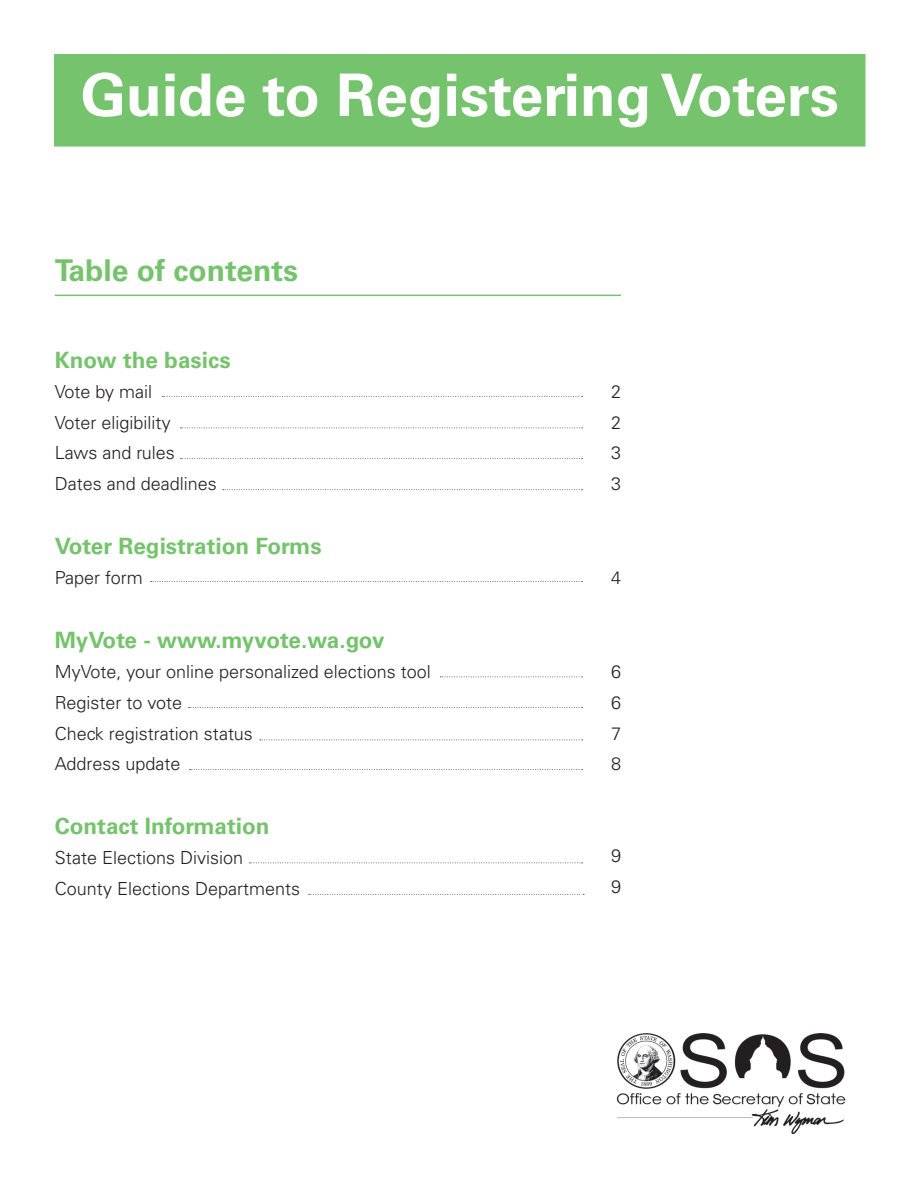
<style>
.page{position:relative;width:918px;height:1188px;background:#fff}
.page>*{position:absolute;margin:0;border:0;box-sizing:border-box;transform-origin:0 0}
.t1{font:700 58.5px "Univers LT Std";color:#fff}
.t2{font:700 30px "Univers LT Std";color:#75c36c}
.t3{font:700 22.5px "Univers LT Std";color:#75c36c}
.t4{font:700 22.5px "Univers LT Std";letter-spacing:-.02em;color:#75c36c}
.t5{font:300 18px "Univers LT Std";color:#231f20}
</style>
<div class="page">
<div style="left:55px;top:55px;width:810px;height:91px;background:#75c36c"></div>
<div style="left:54px;top:54px;width:812px;height:93px;border:2px solid #75c36c"></div>
<hr style="left:55px;top:295px;width:566px;height:1px;background:#75c36c">
<svg style="left:162px;top:396px;width:421px;height:1px"></svg>
<svg style="left:180px;top:428px;width:403px;height:1px"></svg>
<svg style="left:180px;top:458px;width:403px;height:1px"></svg>
<svg style="left:223px;top:489px;width:360px;height:1px"></svg>
<svg style="left:151px;top:581px;width:432px;height:1px"></svg>
<svg style="left:440px;top:676px;width:143px;height:1px"></svg>
<svg style="left:188px;top:707px;width:395px;height:1px"></svg>
<svg style="left:260px;top:740px;width:323px;height:1px"></svg>
<svg style="left:189px;top:769px;width:394px;height:1px"></svg>
<img style="left:616px;top:1033px;width:230px;height:101px">
<svg style="left:249px;top:862px;width:334px;height:1px"></svg>
<svg style="left:309px;top:894px;width:275px;height:1px"></svg>
<p class="t1" style="left:81px;top:61px;width:760px">Guide to Registering Voters</p>
<p class="t2" style="left:55px;top:253px;width:245px">Table of contents</p>
<p class="t3" style="left:55px;top:347px;width:177px">Know the basics</p>
<p class="t5" style="left:55px;top:381px;width:99px">Vote by mail</p>
<p class="t5" style="left:55px;top:412px;width:118px">Voter eligibility</p>
<p class="t5" style="left:55px;top:442px;width:122px">Laws and rules</p>
<p class="t5" style="left:55px;top:473px;width:164px">Dates and deadlines</p>
<p class="t3" style="left:55px;top:533px;width:268px">Voter Registration Forms</p>
<p class="t5" style="left:55px;top:567px;width:90px">Paper form</p>
<p class="t4" style="left:55px;top:627px;width:332px">MyVote - www.myvote.wa.gov</p>
<p class="t5" style="left:55px;top:661px;width:378px">MyVote, your online personalized elections tool</p>
<p class="t5" style="left:55px;top:692px;width:129px">Register to vote</p>
<p class="t5" style="left:55px;top:722px;width:200px">Check registration status</p>
<p class="t5" style="left:55px;top:753px;width:127px">Address update</p>
<p class="t3" style="left:55px;top:813px;width:216px">Contact Information</p>
<p class="t5" style="left:55px;top:847px;width:190px">State Elections Division</p>
<p class="t5" style="left:55px;top:878px;width:247px">County Elections Departments</p>
<p class="t5" style="left:611px;top:381px;width:12px">2</p>
<p class="t5" style="left:611px;top:412px;width:12px">2</p>
<p class="t5" style="left:611px;top:442px;width:12px">3</p>
<p class="t5" style="left:611px;top:473px;width:12px">3</p>
<p class="t5" style="left:611px;top:567px;width:12px">4</p>
<p class="t5" style="left:611px;top:661px;width:12px">6</p>
<p class="t5" style="left:611px;top:692px;width:12px">6</p>
<p class="t5" style="left:611px;top:722px;width:12px">7</p>
<p class="t5" style="left:611px;top:753px;width:12px">8</p>
<p class="t5" style="left:611px;top:845px;width:12px">9</p>
<p class="t5" style="left:611px;top:875px;width:12px">9</p>
</div>
